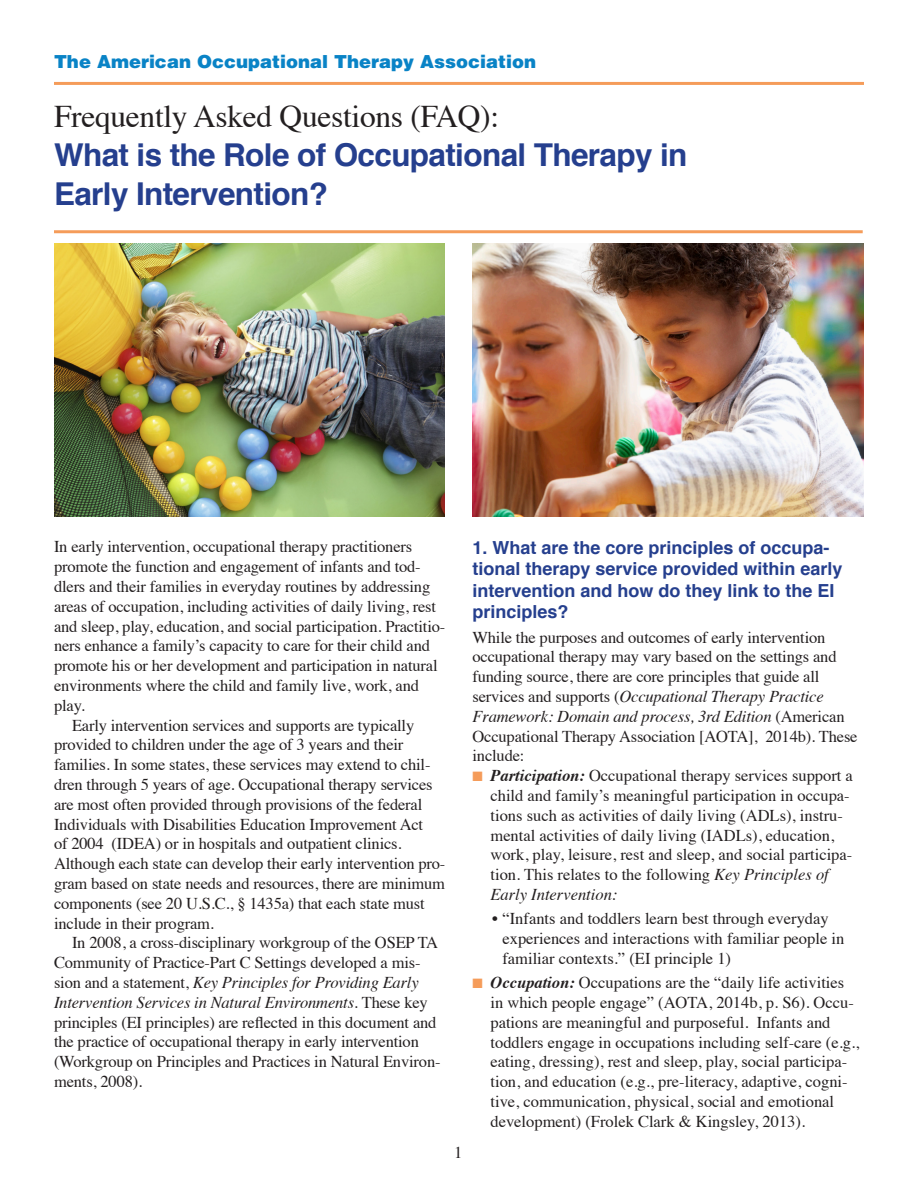
<style>
.page{position:relative;width:918px;height:1188px;background:#fff}
.page>*{position:absolute;margin:0;border:0;box-sizing:border-box;transform-origin:0 0}
.t1{font:700 31.5px/39px "Helvetica";letter-spacing:-.02em;color:#253f8e}
.Text_Indent{font:31.5px "Times";letter-spacing:-.01em;color:#231f20}
.Subhead_A{font:700 18px/21.6px "Helvetica";color:#253f8e}
.t2{font:900 18px "Helvetica";color:#0983c6}
.Text_Flush{font:16.5px/19.8px "Times";letter-spacing:-.01em;color:#231f20}
.Text_Indent-2{font:16.5px/19.8px "Times";color:#231f20}
.s1{font-style:italic}
.s2{color:#f59c5a}
.s3{font-weight:700;font-style:italic}
</style>
<div class="page">
<hr style="left:54px;top:82px;width:810px;height:3px;background:#f59c5a">
<hr style="left:54px;top:230px;width:809px;height:3px;background:#f59c5a">
<img style="left:472px;top:243px;width:392px;height:274px">
<img style="left:54px;top:243px;width:391px;height:274px">
<p class="t2" style="left:54px;top:50px;width:484px">The American Occupational Therapy Association</p>
<p class="Text_Indent" style="left:54px;top:87px;width:447px">Frequently Asked Questions (FAQ):</p>
<p class="t1" style="left:54px;top:136px;width:635px">What is the Role of Occupational Therapy in<br>Early Intervention?</p>
<p class="Text_Flush" style="left:54px;top:536px;width:393px">In early intervention, occupational therapy practitioners promote the function and engagement of infants and tod&shy;dlers and their families in everyday routines by addressing areas of occupation, including activities of daily living, rest and sleep, play, education, and social participation. Practitio&shy;ners enhance a family’s capacity to care for their child and promote his or her development and participation in natural environments where the child and family live, work, and play.</p>
<p class="Text_Flush" style="left:54px;top:714px;width:393px;text-indent:18px">Early intervention services and supports are typically provided to children under the age of 3 years and their families. In some states, these services may extend to chil&shy;dren through 5 years of age. Occupational therapy services are most often provided through provisions of the federal Individuals with Disabilities Education Improvement Act<br>of 2004 (IDEA) or in hospitals and outpatient clinics.<br>Although each state can develop their early intervention pro&shy;gram based on state needs and resources, there are minimum components (see 20 U.S.C., § 1435a) that each state must include in their program.</p>
<p class="Text_Flush" style="left:54px;top:932px;width:388px;text-indent:18px">In 2008, a cross-disciplinary workgroup of the OSEP TA Community of Practice-Part C Settings developed a mis&shy;sion and a statement, <span class="s1">Key Principles for Providing Early Intervention Services in Natural Environments.</span> These key principles (EI principles) are reflected in this document and the practice of occupational therapy in early intervention (Workgroup on Principles and Practices in Natural Environ&shy;ments, 2008).</p>
<p class="Text_Flush" style="left:454px;top:1142px;width:10px">1</p>
<p class="Subhead_A" style="left:472px;top:537px;width:372px">1. What are the core principles of occupa&shy;tional therapy service provided within early intervention and how do they link to the EI principles?</p>
<p class="Text_Indent-2" style="left:472px;top:626px;width:387px">While the purposes and outcomes of early intervention occupational therapy may vary based on the settings and funding source, there are core principles that guide all services and supports (<span class="s1">Occupational Therapy Practice Framework: Domain and process, 3rd Edition</span> (American Occupational Therapy Association [AOTA], 2014b). These include:</p>
<p class="Text_Indent-2" style="left:490px;top:764px;width:364px;text-indent:-18px"><span class="s2">■</span> <span class="s3">Participation:</span> Occupational therapy services support a child and family’s meaningful participation in occupa&shy;tions such as activities of daily living (ADLs), instru&shy;mental activities of daily living (IADLs), education, work, play, leisure, rest and sleep, and social participa&shy;tion. This relates to the following <span class="s1">Key Principles of Early Intervention:</span></p>
<p class="Text_Flush" style="left:502px;top:907px;width:343px;text-indent:-10px">• “Infants and toddlers learn best through everyday experiences and interactions with familiar people in familiar contexts.” (EI principle 1)</p>
<p class="Text_Indent-2" style="left:490px;top:971px;width:370px;text-indent:-18px"><span class="s2">■</span> <span class="s3">Occupation:</span> Occupations are the “daily life activities in which people engage” (AOTA, 2014b, p. S6). Occu&shy;pations are meaningful and purposeful. Infants and toddlers engage in occupations including self-care (e.g., eating, dressing), rest and sleep, play, social participa&shy;tion, and education (e.g., pre-literacy, adaptive, cogni&shy;tive, communication, physical, social and emotional development) (Frolek Clark &amp; Kingsley, 2013).</p>
</div>
